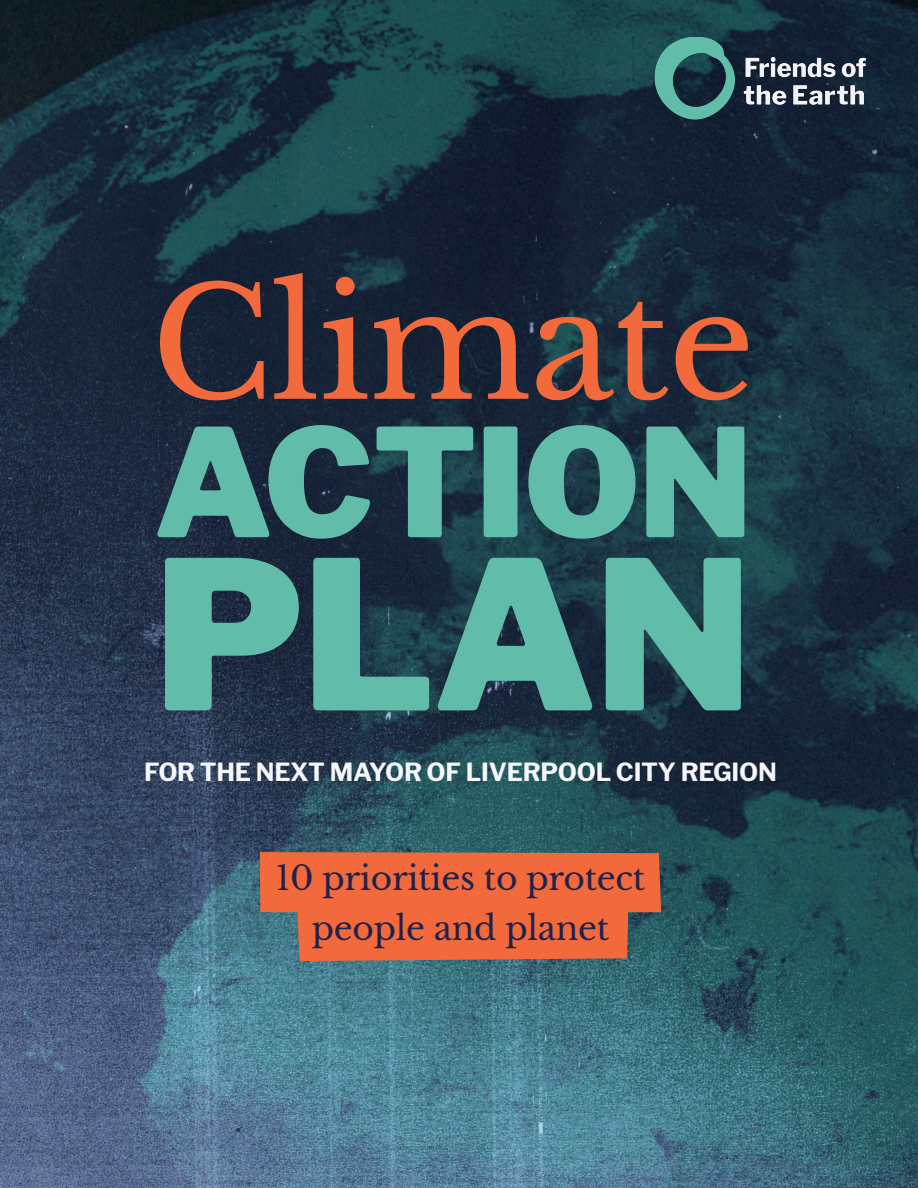
<style>
.page{position:relative;width:918px;height:1188px;background:#fff}
.page>*{position:absolute;margin:0;border:0;box-sizing:border-box;transform-origin:0 0}
.t1{font:900 205.65px "Libre Franklin";color:#61bdaa}
.t2{font:151.5px "Libre Baskerville";letter-spacing:-.01em;color:#f2693b}
.t3{font:900 149.1px "Libre Franklin";letter-spacing:-.01em;color:#61bdaa}
.t4{font:33px/49.5px "Libre Baskerville";letter-spacing:-.01em;color:#1e234d;text-align:center}
.t5{font:700 24.75px "Libre Franklin";letter-spacing:-.01em;color:#f4f6fa}
</style>
<div class="page">
<img style="left:0;top:0;width:918px;height:1188px">
<img style="left:623px;top:38px;width:274px;height:108px">
<svg style="left:260px;top:852px;width:401px;height:109px;background:#df6940"></svg>
<p class="t2" style="left:151px;top:252px;width:606px">Climate</p>
<p class="t3" style="left:154px;top:393px;width:600px">ACTION</p>
<p class="t1" style="left:154px;top:512px;width:599px">PLAN</p>
<p class="t5" style="left:144px;top:757px;width:634px">FOR THE NEXT MAYOR OF LIVERPOOL CITY REGION</p>
<p class="t4" style="left:276px;top:854px;width:371px">10 priorities to protect people and planet</p>
</div>
